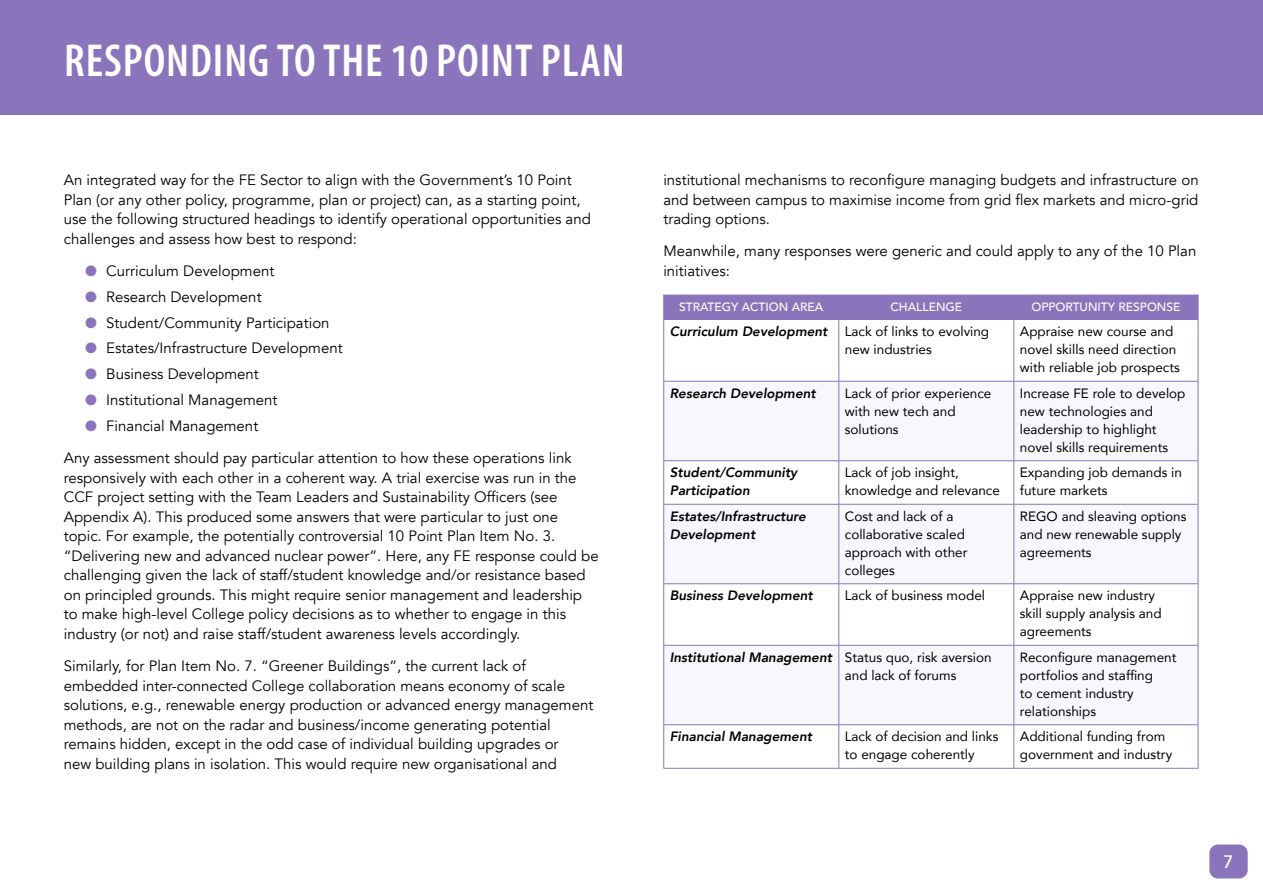
<style>
.page{position:relative;width:1263px;height:893px;background:#fff}
.page>*{position:absolute;margin:0;border:0;box-sizing:border-box;transform-origin:0 0}
.t1{font:600 condensed 46.5px "Myriad Pro";letter-spacing:.02em;color:#fff}
.t2{font:500 18px "Avenir Next";color:#fff}
.t3{font:15px/19.5px "Avenir";color:#000}
.t4{font:13.5px/18px "Avenir";color:#000}
.t5{font:italic 800 13.5px/18px "Avenir";color:#000}
.t6{font:500 12px "Avenir";color:#fff}
.s1{color:#8a75bd}
.s2{font-weight:800;font-style:italic}
</style>
<div class="page">
<div style="left:1209px;top:844px;width:39px;height:34px;background:#8a75bd;border-radius:9px"></div>
<div style="left:0;top:0;width:1263px;height:115px;background:#8a75bd"></div>
<svg style="left:664px;top:320px;width:534px;height:448px"></svg>
<svg style="left:664px;top:382px;width:534px;height:342px"></svg>
<hr style="left:663px;top:320px;width:1px;height:61px;background:#8a75bd">
<hr style="left:1198px;top:320px;width:1px;height:61px;background:#8a75bd">
<hr style="left:663px;top:381px;width:1px;height:80px;background:#8a75bd">
<hr style="left:1198px;top:381px;width:1px;height:80px;background:#8a75bd">
<hr style="left:663px;top:461px;width:1px;height:43px;background:#8a75bd">
<hr style="left:1198px;top:461px;width:1px;height:43px;background:#8a75bd">
<hr style="left:663px;top:504px;width:1px;height:80px;background:#8a75bd">
<hr style="left:1198px;top:504px;width:1px;height:80px;background:#8a75bd">
<hr style="left:663px;top:584px;width:1px;height:61px;background:#8a75bd">
<hr style="left:1198px;top:584px;width:1px;height:61px;background:#8a75bd">
<hr style="left:663px;top:645px;width:1px;height:80px;background:#8a75bd">
<hr style="left:1198px;top:645px;width:1px;height:80px;background:#8a75bd">
<hr style="left:663px;top:725px;width:1px;height:43px;background:#8a75bd">
<hr style="left:1198px;top:725px;width:1px;height:43px;background:#8a75bd">
<hr style="left:663px;top:768px;width:176px;height:1px;background:#8a75bd">
<hr style="left:839px;top:768px;width:175px;height:1px;background:#8a75bd">
<hr style="left:1014px;top:768px;width:184px;height:1px;background:#8a75bd">
<hr style="left:838px;top:320px;width:1px;height:61px;background:#8a75bd">
<hr style="left:1014px;top:320px;width:1px;height:61px;background:#8a75bd">
<hr style="left:664px;top:381px;width:175px;height:1px;background:#8a75bd">
<hr style="left:839px;top:381px;width:175px;height:1px;background:#8a75bd">
<hr style="left:838px;top:381px;width:1px;height:80px;background:#8a75bd">
<hr style="left:1014px;top:381px;width:184px;height:1px;background:#8a75bd">
<hr style="left:1014px;top:381px;width:1px;height:80px;background:#8a75bd">
<hr style="left:664px;top:460px;width:175px;height:1px;background:#8a75bd">
<hr style="left:839px;top:460px;width:175px;height:1px;background:#8a75bd">
<hr style="left:838px;top:461px;width:1px;height:43px;background:#8a75bd">
<hr style="left:1014px;top:460px;width:184px;height:1px;background:#8a75bd">
<hr style="left:1014px;top:461px;width:1px;height:43px;background:#8a75bd">
<hr style="left:664px;top:504px;width:175px;height:1px;background:#8a75bd">
<hr style="left:839px;top:504px;width:175px;height:1px;background:#8a75bd">
<hr style="left:838px;top:504px;width:1px;height:80px;background:#8a75bd">
<hr style="left:1014px;top:504px;width:184px;height:1px;background:#8a75bd">
<hr style="left:1014px;top:504px;width:1px;height:80px;background:#8a75bd">
<hr style="left:664px;top:583px;width:175px;height:1px;background:#8a75bd">
<hr style="left:839px;top:583px;width:175px;height:1px;background:#8a75bd">
<hr style="left:838px;top:584px;width:1px;height:61px;background:#8a75bd">
<hr style="left:1014px;top:583px;width:184px;height:1px;background:#8a75bd">
<hr style="left:1014px;top:584px;width:1px;height:61px;background:#8a75bd">
<hr style="left:664px;top:645px;width:175px;height:1px;background:#8a75bd">
<hr style="left:839px;top:645px;width:175px;height:1px;background:#8a75bd">
<hr style="left:838px;top:645px;width:1px;height:80px;background:#8a75bd">
<hr style="left:1014px;top:645px;width:184px;height:1px;background:#8a75bd">
<hr style="left:1014px;top:645px;width:1px;height:80px;background:#8a75bd">
<hr style="left:664px;top:724px;width:175px;height:1px;background:#8a75bd">
<hr style="left:839px;top:724px;width:175px;height:1px;background:#8a75bd">
<hr style="left:838px;top:725px;width:1px;height:43px;background:#8a75bd">
<hr style="left:1014px;top:724px;width:184px;height:1px;background:#8a75bd">
<hr style="left:1014px;top:725px;width:1px;height:43px;background:#8a75bd">
<div style="left:663px;top:295px;width:536px;height:25px;background:#8a75bd"></div>
<h1 class="t1" style="left:64px;top:32px;width:562px">RESPONDING TO THE 10 POINT PLAN</h1>
<p class="t3" style="left:64px;top:170px;width:529px">An integrated way for the FE Sector to align with the Government’s 10 Point Plan (or any other policy, programme, plan or project) can, as a starting point, use the following structured headings to identify operational opportunities and challenges and assess how best to respond:</p>
<p class="t3" style="left:85px;top:261px;width:191px"><span class="s1">●</span> Curriculum Development</p>
<p class="t3" style="left:85px;top:287px;width:178px"><span class="s1">●</span> Research Development</p>
<p class="t3" style="left:85px;top:313px;width:246px"><span class="s1">●</span> Student/Community Participation</p>
<p class="t3" style="left:85px;top:339px;width:259px"><span class="s1">●</span> Estates/Infrastructure Development</p>
<p class="t3" style="left:85px;top:365px;width:175px"><span class="s1">●</span> Business Development</p>
<p class="t3" style="left:85px;top:391px;width:194px"><span class="s1">●</span> Institutional Management</p>
<p class="t3" style="left:64px;top:410px;width:509px;line-height:32.2px;text-indent:21px"><span class="s1">●</span> Financial Management<br>Any assessment should pay particular attention to how these operations link</p>
<p class="t3" style="left:64px;top:468px;width:536px">responsively with each other in a coherent way. A trial exercise was run in the CCF project setting with the Team Leaders and Sustainability Officers (see Appendix A). This produced some answers that were particular to just one topic. For example, the potentially controversial 10 Point Plan Item No. 3. “Delivering new and advanced nuclear power”. Here, any FE response could be challenging given the lack of staff/student knowledge and/or resistance based on principled grounds. This might require senior management and leadership to make high-level College policy decisions as to whether to engage in this industry (or not) and raise staff/student awareness levels accordingly.</p>
<p class="t3" style="left:64px;top:656px;width:531px">Similarly, for Plan Item No. 7. “Greener Buildings”, the current lack of embedded inter-connected College collaboration means economy of scale solutions, e.g., renewable energy production or advanced energy management methods, are not on the radar and business/income generating potential remains hidden, except in the odd case of individual building upgrades or<br>new building plans in isolation. This would require new organisational and</p>
<p class="t3" style="left:663px;top:170px;width:537px;text-align:justify">institutional mechanisms to reconfigure managing budgets and infrastructure on and between campus to maximise income from grid flex markets and micro-grid trading options.</p>
<p class="t3" style="left:663px;top:242px;width:534px">Meanwhile, many responses were generic and could apply to any of the 10 Plan initiatives:</p>
<p class="t6" style="left:679px;top:297px;width:146px">STRATEGY ACTION AREA</p>
<p class="t6" style="left:890px;top:297px;width:73px">CHALLENGE</p>
<p class="t6" style="left:1031px;top:297px;width:151px">OPPORTUNITY RESPONSE</p>
<p class="t5" style="left:670px;top:323px;width:159px">Curriculum Development</p>
<p class="t4" style="left:845px;top:322px;width:146px">Lack of links to evolving new industries</p>
<p class="t4" style="left:1020px;top:322px;width:162px">Appraise new course and novel skills need direction with reliable job prospects</p>
<p class="t5" style="left:670px;top:384px;width:148px">Research Development</p>
<p class="t4" style="left:845px;top:384px;width:148px">Lack of prior experience with new tech and solutions</p>
<p class="t4" style="left:1020px;top:384px;width:167px">Increase FE role to develop new technologies and leadership to highlight novel skills requirements</p>
<p class="t5" style="left:670px;top:464px;width:129px">Student/Community<br>Participation</p>
<p class="t4" style="left:845px;top:463px;width:157px">Lack of job insight, knowledge and relevance</p>
<p class="t4" style="left:1020px;top:463px;width:164px">Expanding job demands in future markets</p>
<p class="t5" style="left:670px;top:507px;width:138px">Estates/Infrastructure<br>Development</p>
<p class="t4" style="left:845px;top:507px;width:124px">Cost and lack of a collaborative scaled approach with other colleges</p>
<p class="t4" style="left:1020px;top:507px;width:168px">REGO and sleaving options and new renewable supply agreements</p>
<p class="t5" style="left:670px;top:587px;width:144px">Business Development</p>
<p class="t4" style="left:845px;top:586px;width:142px">Lack of business model</p>
<p class="t4" style="left:1020px;top:586px;width:143px">Appraise new industry skill supply analysis and agreements</p>
<p class="t4" style="left:845px;top:648px;width:148px;text-indent:-175px"><span class="s2">Institutional Management</span> Status quo, risk aversion and lack of forums</p>
<p class="t4" style="left:1020px;top:648px;width:158px">Reconfigure management portfolios and staffing<br>to cement industry relationships</p>
<p class="t5" style="left:670px;top:728px;width:144px">Financial Management</p>
<p class="t4" style="left:845px;top:727px;width:155px">Lack of decision and links to engage coherently</p>
<p class="t4" style="left:1020px;top:727px;width:154px">Additional funding from government and industry</p>
<p class="t2" style="left:1223px;top:846px;width:12px">7</p>
</div>
